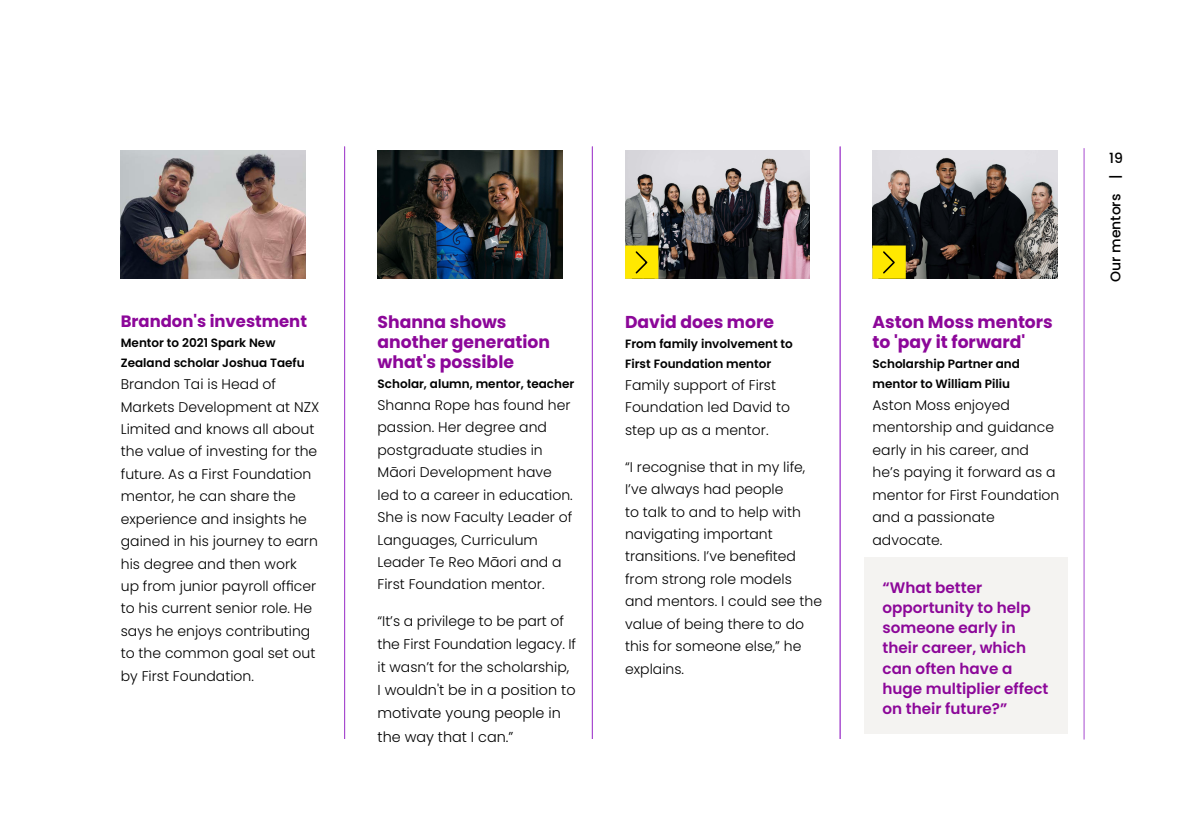
<style>
.page{position:relative;width:1189px;height:820px;background:#fff}
.page>*{position:absolute;margin:0;border:0;box-sizing:border-box;transform-origin:0 0}
.Subhead_1{font:700 17.2px/20px "Poppins";color:#8c0799}
.Subhead_1-2{font:700 16.4px "Poppins";color:#8c0799}
.Quotes{font:600 15.2px/20px "Poppins";color:#8c0799}
.Body_copy{font:300 14.4px/23.2px "Poppins";color:#000}
.Body_copy-2{font:300 14px/22.4px "Poppins";color:#000}
.t1{font:500 14px "Poppins";color:#000}
.Subhead_1-3{font:600 12px/20px "Poppins";color:#000}
.Body_copy-3{font:600 12px "Poppins";color:#000}
.s1{font-size:14.4px}
</style>
<div class="page">
<hr style="left:344px;top:146px;width:1px;height:592px;background:#a74acf">
<hr style="left:592px;top:146px;width:1px;height:592px;background:#a74acf">
<hr style="left:840px;top:146px;width:1px;height:592px;background:#a74acf">
<img style="left:625px;top:150px;width:185px;height:128px">
<img style="left:121px;top:150px;width:185px;height:128px">
<img style="left:872px;top:150px;width:185px;height:128px">
<img style="left:378px;top:150px;width:184px;height:128px">
<hr style="left:1084px;top:148px;width:1px;height:591px;background:#a74acf">
<div style="left:864px;top:557px;width:204px;height:176px;background:#f4f3f1"></div>
<div style="left:625px;top:245px;width:33px;height:33px;background:#ffe800"></div>
<svg style="left:635px;top:251px;width:13px;height:23px"></svg>
<div style="left:872px;top:245px;width:34px;height:33px;background:#ffe800"></div>
<svg style="left:883px;top:251px;width:12px;height:23px"></svg>
<p class="Subhead_1-2" style="left:121px;top:311px;width:188px">Brandon's investment</p>
<p class="Subhead_1-3" style="left:121px;top:332px;width:185px">Mentor to 2021 Spark New<br>Zealand scholar Joshua Taefu</p>
<p class="Body_copy-2" style="left:121px;top:373px;width:200px">Brandon Tai is Head of<br>Markets Development at NZX<br>Limited and knows all about the value of investing for the future. As a First Foundation mentor, he can share the experience and insights he gained in his journey to earn his degree and then work<br>up from junior payroll officer to his current senior role. He says he enjoys contributing to the common goal set out by First Foundation.</p>
<p class="Subhead_1" style="left:377px;top:311px;width:174px">Shanna shows another generation what's possible</p>
<p class="Body_copy-3" style="left:377px;top:376px;width:198px">Scholar, alumn, mentor, teacher</p>
<p class="Body_copy-2" style="left:377px;top:394px;width:197px">Shanna Rope has found her passion. Her degree and postgraduate studies in<br>Māori Development have led to a career in education.<br>She is now Faculty Leader of<br>Languages, Curriculum<br>Leader Te Reo Māori and a<br>First Foundation mentor.</p>
<p class="Body_copy-2" style="left:377px;top:609px;width:200px;line-height:22.8px">“It’s a privilege to be part of the First Foundation legacy. If it wasn’t for the scholarship<span class="s1">,</span></p>
<p class="Body_copy" style="left:377px;top:678px;width:200px">I wouldn't be in a position to motivate young people in the way that I can.”</p>
<p class="Subhead_1" style="left:625px;top:311px;width:150px">David does more</p>
<p class="Subhead_1-3" style="left:625px;top:333px;width:169px">From family involvement to<br>First Foundation mentor</p>
<p class="Body_copy-2" style="left:625px;top:374px;width:167px">Family support of First<br>Foundation led David to step up as a mentor.</p>
<p class="Body_copy-2" style="left:625px;top:455px;width:198px">“I recognise that in my life,<br>I’ve always had people<br>to talk to and to help with navigating important transitions. I’ve benefited from strong role models and mentors. I could see the value of being there to do this for someone else,” he explains.</p>
<p class="Subhead_1" style="left:872px;top:311px;width:182px">Aston Moss mentors to 'pay it forward'</p>
<p class="Subhead_1-3" style="left:872px;top:353px;width:149px">Scholarship Partner and mentor to William Piliu</p>
<p class="Body_copy-2" style="left:872px;top:394px;width:188px">Aston Moss enjoyed mentorship and guidance early in his career, and he’s paying it forward as a mentor for First Foundation and a passionate advocate.</p>
<p class="Quotes" style="left:882px;top:578px;width:167px">“What better opportunity to help someone early in their career, which can often have a huge multiplier effect on their future?”</p>
<p class="t1" style="left:1109px;top:150px;width:15px">19</p>
<p class="t1" style="left:1107px;top:282px;width:109px;rotate:-90deg">Our mentors |</p>
</div>
